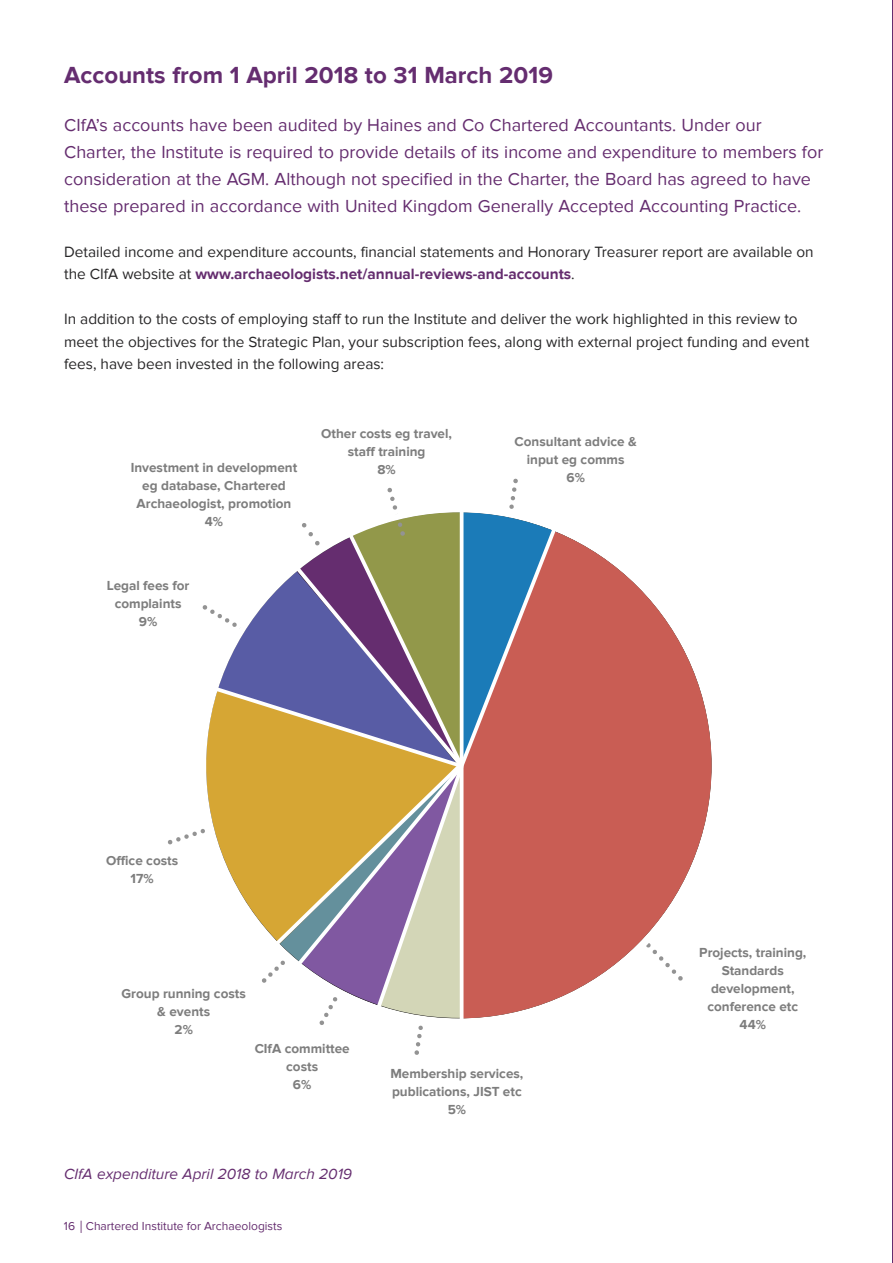
<style>
.page{position:relative;width:893px;height:1263px;background:#fff}
.page>*{position:absolute;margin:0;border:0;box-sizing:border-box;transform-origin:0 0}
.t1{font:700 24px "Proxima Nova";color:#652d70}
.t2{font:18px/27px "Proxima Nova";color:#652d6f}
.t3{font:15.3px/22.5px "Proxima Nova";color:#272627}
.t4{font:italic 15.3px "Proxima Nova";color:#652d6f}
.t5{font:700 13.5px/18px "Proxima Nova";color:#7d7d7d;text-align:center}
.t6{font:12px "Proxima Nova";color:#652d6f}
.s1{font-weight:700;color:#652d6f}
</style>
<div class="page">
<hr style="left:892px;top:0;width:1px;height:1263px;background:#652d6f">
<svg style="left:200px;top:506px;width:512px;height:519px"></svg>
<h1 class="t1" style="left:64px;top:60px;width:490px">Accounts from 1 April 2018 to 31 March 2019</h1>
<p class="t2" style="left:64px;top:111px;width:761px">CIfA’s accounts have been audited by Haines and Co Chartered Accountants. Under our Charter, the Institute is required to provide details of its income and expenditure to members for consideration at the AGM. Although not specified in the Charter, the Board has agreed to have these prepared in accordance with United Kingdom Generally Accepted Accounting Practice.</p>
<p class="t3" style="left:64px;top:241px;width:751px">Detailed income and expenditure accounts, financial statements and Honorary Treasurer report are available on the CIfA website at <span class="s1">www.archaeologists.net/annual-reviews-and-accounts</span>.</p>
<p class="t3" style="left:64px;top:308px;width:746px">In addition to the costs of employing staff to run the Institute and deliver the work highlighted in this review to meet the objectives for the Strategic Plan, your subscription fees, along with external project funding and event fees, have been invested in the following areas:</p>
<p class="t5" style="left:131px;top:459px;width:168px">Investment in development eg database, Chartered<br>Archaeologist, promotion<br>4%</p>
<p class="t5" style="left:107px;top:576px;width:84px">Legal fees for complaints<br>9%</p>
<p class="t5" style="left:321px;top:425px;width:132px">Other costs eg travel, staff training<br>8%</p>
<p class="t5" style="left:515px;top:432px;width:124px">Consultant advice &amp; input eg comms<br>6%</p>
<p class="t5" style="left:106px;top:852px;width:74px">Office costs<br>17%</p>
<p class="t5" style="left:122px;top:985px;width:126px">Group running costs &amp; events<br>2%</p>
<p class="t5" style="left:255px;top:1039px;width:97px">CIfA committee costs<br>6%</p>
<p class="t4" style="left:64px;top:1165px;width:289px">CIfA expenditure April 2018 to March 2019</p>
<p class="t6" style="left:64px;top:1219px;width:220px">16 Chartered Institute for Archaeologists</p>
<p class="t5" style="left:390px;top:1064px;width:134px">Membership services, publications, JIST etc<br>5%</p>
<p class="t5" style="left:699px;top:943px;width:109px">Projects, training,<br>Standards development, conference etc<br>44%</p>
</div>
